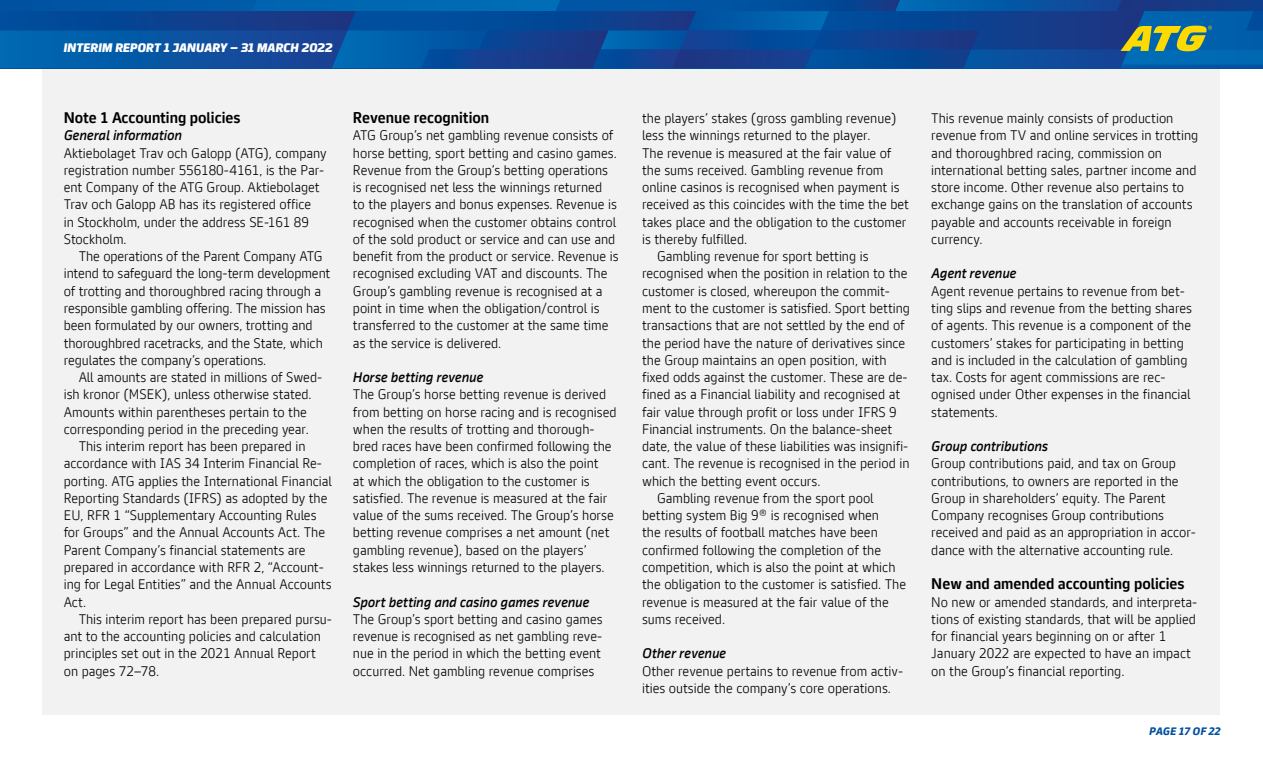
<style>
.page{position:relative;width:1263px;height:766px;background:#fff}
.page>*{position:absolute;margin:0;border:0;box-sizing:border-box;transform-origin:0 0}
.Mellis2{font:700 15px "ATG Text Office";color:#000}
.Brödtext{font:300 13.5px/17.2px "ATG Text Office";color:#000}
.Brödtext_indrag{font:300 13.5px/17.2px "ATG Text Office";color:#000}
.Mellis3{font:italic 500 13.5px "ATG Text Office";color:#000}
.t1{font:12px "ATG Rubrik Office";letter-spacing:.005em;color:#fff}
.t2{font:italic 800 10.5px "ATG Text Office";letter-spacing:.01em;color:#004f9f}
</style>
<div class="page">
<div style="left:43px;top:64px;width:1177px;height:650px;background:#f2f2f2"></div>
<svg style="left:0;top:0;width:1263px;height:68px;background:#0c4f99"></svg>
<p class="t1" style="left:64px;top:41px;width:270px">INTERIM REPORT 1 JANUARY – 31 MARCH 2022</p>
<p class="Mellis2" style="left:64px;top:109px;width:178px">Note 1 Accounting policies</p>
<p class="Mellis3" style="left:64px;top:127px;width:120px">General information</p>
<p class="Brödtext" style="left:64px;top:144px;width:265px">Aktiebolaget Trav och Galopp (ATG), company registration number 556180-4161, is the Par&shy;ent Company of the ATG Group. Aktiebolaget Trav och Galopp AB has its registered office<br>in Stockholm, under the address SE-161 89<br>Stockholm.</p>
<p class="Brödtext_indrag" style="left:64px;top:248px;width:268px;text-indent:15px">The operations of the Parent Company ATG intend to safeguard the long-term development of trotting and thoroughbred racing through a responsible gambling offering. The mission has been formulated by our owners, trotting and thoroughbred racetracks, and the State, which regulates the company’s operations.</p>
<p class="Brödtext_indrag" style="left:64px;top:368px;width:260px;text-indent:15px">All amounts are stated in millions of Swed&shy;ish kronor (MSEK), unless otherwise stated.<br>Amounts within parentheses pertain to the corresponding period in the preceding year.</p>
<p class="Brödtext_indrag" style="left:64px;top:437px;width:270px;text-indent:15px">This interim report has been prepared in accordance with IAS 34 Interim Financial Re&shy;porting. ATG applies the International Financial Reporting Standards (IFRS) as adopted by the EU, RFR 1 “Supplementary Accounting Rules for Groups” and the Annual Accounts Act. The Parent Company’s financial statements are prepared in accordance with RFR 2, “Account&shy;ing for Legal Entities” and the Annual Accounts Act.</p>
<p class="Brödtext_indrag" style="left:64px;top:610px;width:270px;text-indent:15px">This interim report has been prepared pursu&shy;ant to the accounting policies and calculation principles set out in the 2021 Annual Report on pages 72–78.</p>
<p class="Mellis2" style="left:353px;top:109px;width:138px">Revenue recognition</p>
<p class="Brödtext" style="left:353px;top:127px;width:267px">ATG Group’s net gambling revenue consists of horse betting, sport betting and casino games.<br>Revenue from the Group’s betting operations is recognised net less the winnings returned<br>to the players and bonus expenses. Revenue is recognised when the customer obtains control of the sold product or service and can use and benefit from the product or service. Revenue is recognised excluding VAT and discounts. The Group’s gambling revenue is recognised at a point in time when the obligation/control is transferred to the customer at the same time as the service is delivered.</p>
<p class="Mellis3" style="left:353px;top:369px;width:132px">Horse betting revenue</p>
<p class="Brödtext" style="left:353px;top:386px;width:265px">The Group’s horse betting revenue is derived from betting on horse racing and is recognised when the results of trotting and thorough&shy;bred races have been confirmed following the completion of races, which is also the point<br>at which the obligation to the customer is satisfied. The revenue is measured at the fair value of the sums received. The Group’s horse betting revenue comprises a net amount (net gambling revenue), based on the players’ stakes less winnings returned to the players.</p>
<p class="Mellis3" style="left:353px;top:593px;width:238px">Sport betting and casino games revenue</p>
<p class="Brödtext" style="left:353px;top:610px;width:251px">The Group’s sport betting and casino games revenue is recognised as net gambling reve&shy;nue in the period in which the betting event occurred. Net gambling revenue comprises</p>
<p class="Brödtext" style="left:642px;top:110px;width:268px">the players’ stakes (gross gambling revenue) less the winnings returned to the player.<br>The revenue is measured at the fair value of the sums received. Gambling revenue from online casinos is recognised when payment is received as this coincides with the time the bet takes place and the obligation to the customer is thereby fulfilled.</p>
<p class="Brödtext_indrag" style="left:642px;top:248px;width:269px;text-indent:15px">Gambling revenue for sport betting is recognised when the position in relation to the customer is closed, whereupon the commit&shy;ment to the customer is satisfied. Sport betting transactions that are not settled by the end of the period have the nature of derivatives since the Group maintains an open position, with fixed odds against the customer. These are de&shy;fined as a Financial liability and recognised at fair value through profit or loss under IFRS 9<br>Financial instruments. On the balance-sheet date, the value of these liabilities was insignifi&shy;cant. The revenue is recognised in the period in which the betting event occurs.</p>
<p class="Brödtext_indrag" style="left:642px;top:489px;width:266px;text-indent:15px">Gambling revenue from the sport pool betting system Big 9® is recognised when<br>the results of football matches have been confirmed following the completion of the competition, which is also the point at which the obligation to the customer is satisfied. The revenue is measured at the fair value of the sums received.</p>
<p class="Mellis3" style="left:642px;top:645px;width:85px">Other revenue</p>
<p class="Brödtext" style="left:642px;top:662px;width:262px">Other revenue pertains to revenue from activ&shy;ities outside the company’s core operations.</p>
<p class="Brödtext" style="left:931px;top:110px;width:268px">This revenue mainly consists of production revenue from TV and online services in trotting and thoroughbred racing, commission on international betting sales, partner income and store income. Other revenue also pertains to exchange gains on the translation of accounts payable and accounts receivable in foreign currency.</p>
<p class="Mellis3" style="left:931px;top:265px;width:87px">Agent revenue</p>
<p class="Brödtext" style="left:931px;top:282px;width:262px">Agent revenue pertains to revenue from bet&shy;ting slips and revenue from the betting shares of agents. This revenue is a component of the customers’ stakes for participating in betting and is included in the calculation of gambling tax. Costs for agent commissions are rec&shy;ognised under Other expenses in the financial statements.</p>
<p class="Mellis3" style="left:931px;top:438px;width:118px">Group contributions</p>
<p class="Brödtext" style="left:931px;top:455px;width:266px">Group contributions paid, and tax on Group contributions, to owners are reported in the Group in shareholders’ equity. The Parent Company recognises Group contributions received and paid as an appropriation in accor&shy;dance with the alternative accounting rule.</p>
<p class="Mellis2" style="left:931px;top:574px;width:255px">New and amended accounting policies</p>
<p class="Brödtext" style="left:931px;top:593px;width:268px">No new or amended standards, and interpreta&shy;tions of existing standards, that will be applied for financial years beginning on or after 1<br>January 2022 are expected to have an impact on the Group’s financial reporting.</p>
<p class="t2" style="left:1149px;top:724px;width:73px">PAGE 17 OF 22</p>
</div>
